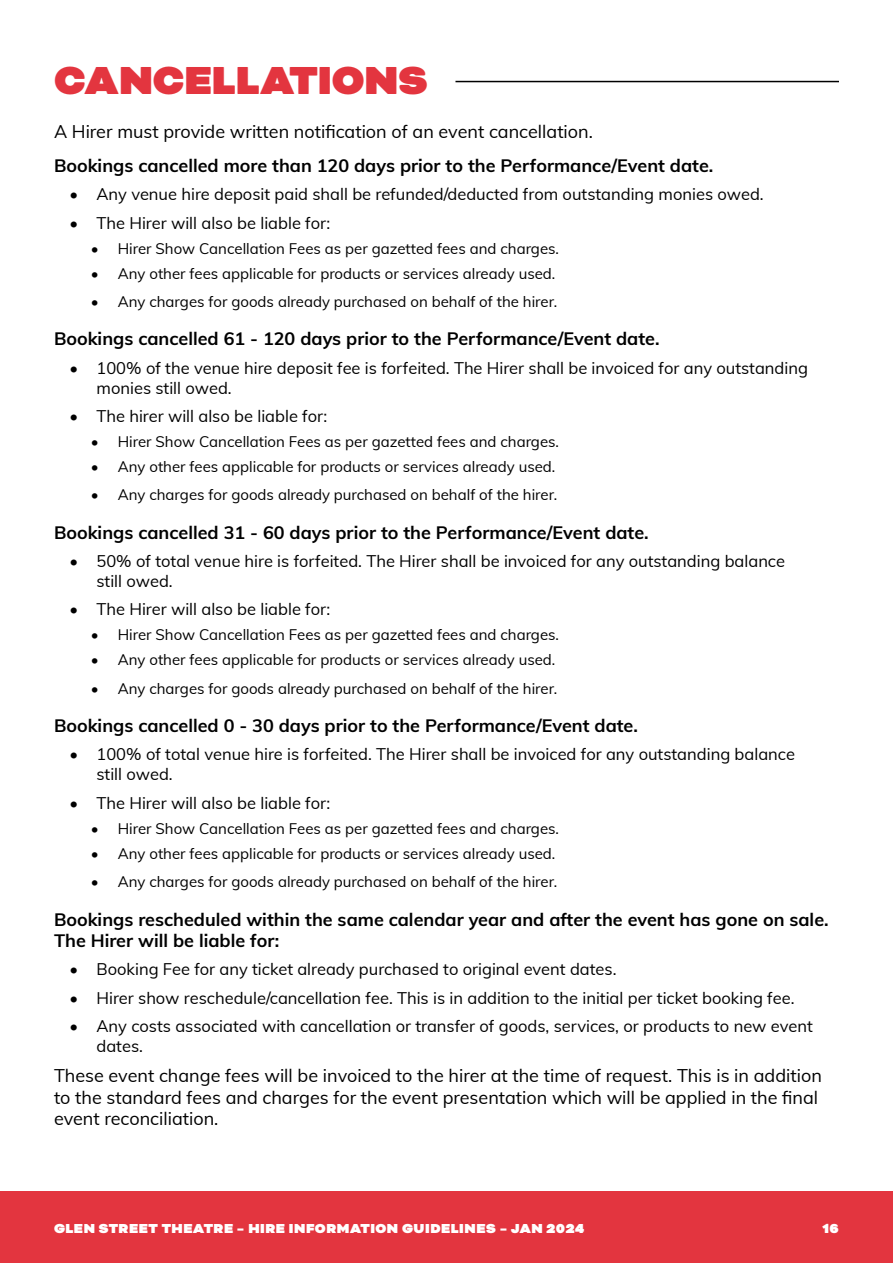
<style>
.page{position:relative;width:893px;height:1263px;background:#fff}
.page>*{position:absolute;margin:0;border:0;box-sizing:border-box;transform-origin:0 0}
.t1{font:900 45px "Bicyclette";color:#e3353f}
.t2{font:700 18px/21.6px "Muli";color:#000}
.t3{font:18px/21.6px "Muli";color:#000}
.t4{font:16.5px/19.8px "Muli";color:#000}
.t5{font:15px "Muli";color:#000}
.t6{font:900 15px "Bicyclette";letter-spacing:.03em;color:#fff}
</style>
<div class="page">
<div style="left:0;top:1192px;width:893px;height:71px;background:#e3353f"></div>
<hr style="left:455px;top:81px;width:384px;height:1px;background:#000">
<h1 class="t1" style="left:54px;top:53px;width:375px">CANCELLATIONS</h1>
<p class="t3" style="left:54px;top:119px;width:540px">A Hirer must provide written notification of an event cancellation.</p>
<p class="t2" style="left:54px;top:154px;width:661px">Bookings cancelled more than 120 days prior to the Performance/Event date.</p>
<p class="t4" style="left:70px;top:184px;width:696px">• Any venue hire deposit paid shall be refunded/deducted from outstanding monies owed.</p>
<p class="t4" style="left:70px;top:212px;width:262px">• The Hirer will also be liable for:</p>
<p class="t5" style="left:91px;top:237px;width:470px">• Hirer Show Cancellation Fees as per gazetted fees and charges.</p>
<p class="t5" style="left:91px;top:262px;width:466px">• Any other fees applicable for products or services already used.</p>
<p class="t5" style="left:91px;top:290px;width:468px">• Any charges for goods already purchased on behalf of the hirer.</p>
<p class="t2" style="left:54px;top:327px;width:607px">Bookings cancelled 61 - 120 days prior to the Performance/Event date.</p>
<p class="t4" style="left:97px;top:357px;width:713px;text-indent:-27px">• 100% of the venue hire deposit fee is forfeited. The Hirer shall be invoiced for any outstanding monies still owed.</p>
<p class="t4" style="left:70px;top:405px;width:259px">• The hirer will also be liable for:</p>
<p class="t5" style="left:91px;top:431px;width:470px">• Hirer Show Cancellation Fees as per gazetted fees and charges.</p>
<p class="t5" style="left:91px;top:456px;width:466px">• Any other fees applicable for products or services already used.</p>
<p class="t5" style="left:91px;top:484px;width:468px">• Any charges for goods already purchased on behalf of the hirer.</p>
<p class="t2" style="left:54px;top:521px;width:596px">Bookings cancelled 31 - 60 days prior to the Performance/Event date.</p>
<p class="t4" style="left:97px;top:550px;width:690px;text-indent:-27px">• 50% of total venue hire is forfeited. The Hirer shall be invoiced for any outstanding balance still owed.</p>
<p class="t4" style="left:70px;top:599px;width:262px">• The Hirer will also be liable for:</p>
<p class="t5" style="left:91px;top:624px;width:470px">• Hirer Show Cancellation Fees as per gazetted fees and charges.</p>
<p class="t5" style="left:91px;top:649px;width:466px">• Any other fees applicable for products or services already used.</p>
<p class="t5" style="left:91px;top:677px;width:468px">• Any charges for goods already purchased on behalf of the hirer.</p>
<p class="t2" style="left:54px;top:714px;width:585px">Bookings cancelled 0 - 30 days prior to the Performance/Event date.</p>
<p class="t4" style="left:97px;top:744px;width:700px;text-indent:-27px">• 100% of total venue hire is forfeited. The Hirer shall be invoiced for any outstanding balance still owed.</p>
<p class="t4" style="left:70px;top:792px;width:262px">• The Hirer will also be liable for:</p>
<p class="t5" style="left:91px;top:817px;width:470px">• Hirer Show Cancellation Fees as per gazetted fees and charges.</p>
<p class="t5" style="left:91px;top:842px;width:466px">• Any other fees applicable for products or services already used.</p>
<p class="t5" style="left:91px;top:870px;width:468px">• Any charges for goods already purchased on behalf of the hirer.</p>
<p class="t2" style="left:54px;top:907px;width:776px">Bookings rescheduled within the same calendar year and after the event has gone on sale.<br>The Hirer will be liable for:</p>
<p class="t4" style="left:70px;top:959px;width:548px">• Booking Fee for any ticket already purchased to original event dates.</p>
<p class="t4" style="left:70px;top:987px;width:726px">• Hirer show reschedule/cancellation fee. This is in addition to the initial per ticket booking fee.</p>
<p class="t4" style="left:97px;top:1015px;width:718px;text-indent:-27px">• Any costs associated with cancellation or transfer of goods, services, or products to new event dates.</p>
<p class="t3" style="left:54px;top:1064px;width:769px">These event change fees will be invoiced to the hirer at the time of request. This is in addition to the standard fees and charges for the event presentation which will be applied in the final event reconciliation.</p>
<p class="t6" style="left:54px;top:1219px;width:532px">GLEN STREET THEATRE – HIRE INFORMATION GUIDELINES – JAN 2024</p>
<p class="t6" style="left:823px;top:1220px;width:18px">16</p>
</div>
